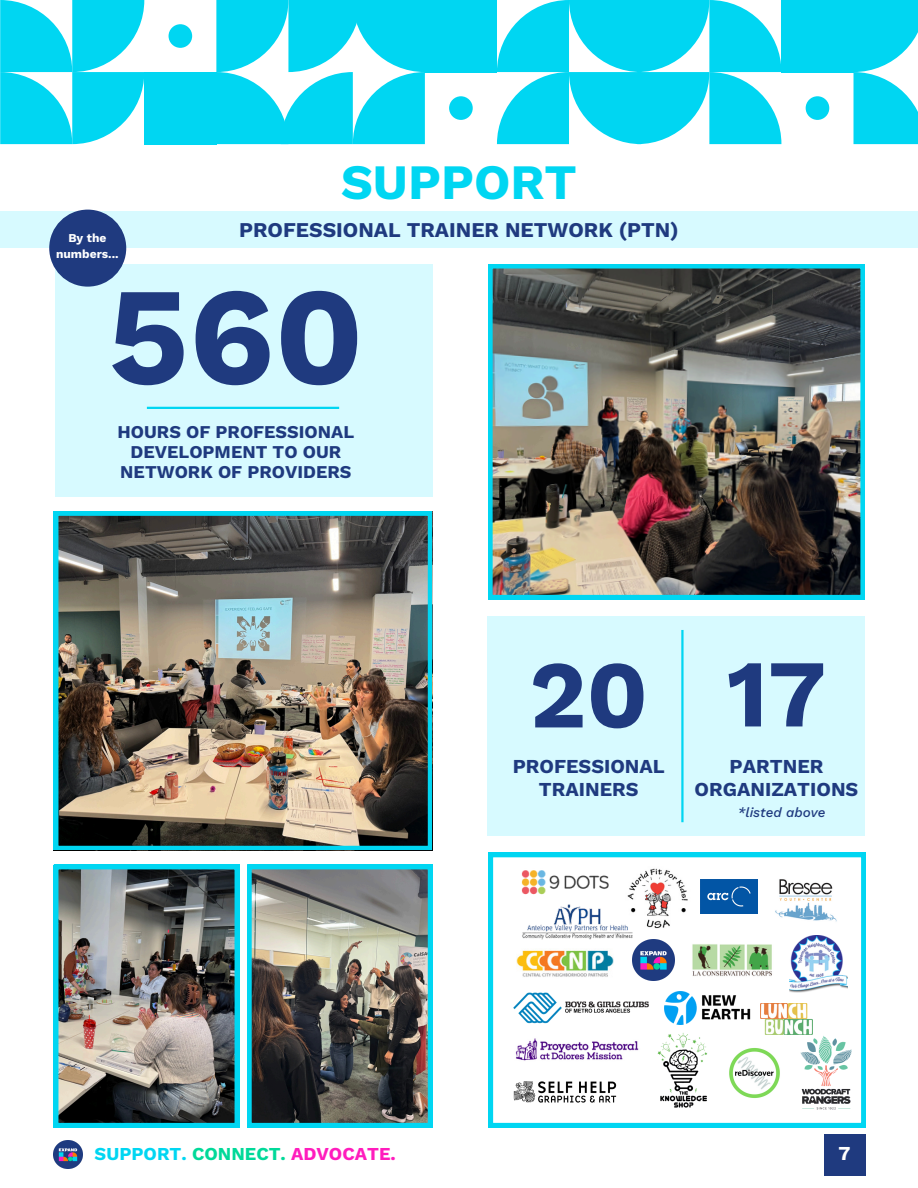
<style>
.page{position:relative;width:918px;height:1188px;background:#fff}
.page>*{position:absolute;margin:0;border:0;box-sizing:border-box;transform-origin:0 0}
.t1{font:700 138.9px "Work Sans";color:#1f3a7f}
.t2{font:700 95.7px "Work Sans";color:#1f3a7f}
.t3{font:700 49.5px "Work Sans";color:#00d6f2}
.t4{font:700 21px "Work Sans";color:#1f3a7f}
.t5{font:700 19.8px/22.5px "Work Sans";color:#1f3a7f;text-align:center}
.t6{font:700 19.8px "Work Sans";color:#fff}
.t7{font:700 18.15px "Work Sans";color:#ff1cbd}
.t8{font:700 18px/20.2px "Work Sans";color:#1f3a7f;text-align:center}
.t9{font:italic 500 13.5px "Work Sans";color:#1f3a7f}
.t10{font:700 12px/16px "Work Sans";color:#fff;text-align:center}
.s1{color:#00d6f2}
.s2{color:#00d999}
</style>
<div class="page">
<svg style="left:854px;top:0;width:64px;height:144px"></svg>
<div style="left:781px;top:0;width:73px;height:72px;background:#00d6f2"></div>
<div style="left:806px;top:96px;width:23px;height:24px;background:#00d6f2;border-radius:50%"></div>
<svg style="left:497px;top:0;width:284px;height:144px"></svg>
<div style="left:425px;top:0;width:72px;height:72px;background:#00d6f2"></div>
<div style="left:449px;top:96px;width:24px;height:24px;background:#00d6f2;border-radius:50%"></div>
<svg style="left:216px;top:0;width:209px;height:144px"></svg>
<svg style="left:0;top:0;width:144px;height:144px"></svg>
<div style="left:144px;top:72px;width:72px;height:72px;background:#00d6f2"></div>
<div style="left:169px;top:24px;width:23px;height:24px;background:#00d6f2;border-radius:50%"></div>
<div style="left:824px;top:1134px;width:41px;height:41px;background:#1f3a7f"></div>
<img style="left:54px;top:511px;width:378px;height:339px">
<img style="left:488px;top:264px;width:377px;height:335px">
<div style="left:55px;top:264px;width:377px;height:233px;background:#d7faff"></div>
<hr style="left:147px;top:407px;width:192px;height:2px;background:#00d6f2">
<svg style="left:489px;top:853px;width:376px;height:274px"></svg>
<img style="left:799px;top:1034px;width:56px;height:80px">
<img style="left:790px;top:935px;width:57px;height:59px">
<img style="left:513px;top:1080px;width:104px;height:24px">
<img style="left:725px;top:1048px;width:59px;height:51px">
<img style="left:665px;top:992px;width:85px;height:32px">
<img style="left:509px;top:1036px;width:136px;height:27px">
<img style="left:760px;top:1004px;width:52px;height:30px">
<img style="left:654px;top:1030px;width:56px;height:79px">
<img style="left:516px;top:948px;width:97px;height:32px">
<img style="left:772px;top:872px;width:68px;height:53px">
<img style="left:690px;top:942px;width:85px;height:35px">
<img style="left:625px;top:866px;width:65px;height:62px">
<img style="left:513px;top:992px;width:137px;height:31px">
<img style="left:521px;top:905px;width:112px;height:34px">
<img style="left:700px;top:880px;width:58px;height:33px">
<img style="left:519px;top:867px;width:91px;height:30px">
<img style="left:633px;top:939px;width:41px;height:42px">
<div style="left:0;top:212px;width:918px;height:36px;background:#d7faff"></div>
<img style="left:54px;top:865px;width:185px;height:262px">
<div style="left:488px;top:616px;width:377px;height:220px;background:#d7faff"></div>
<hr style="left:681px;top:630px;width:3px;height:192px;background:#00d6f2">
<img style="left:247px;top:865px;width:185px;height:262px">
<div style="left:49px;top:210px;width:77px;height:77px;background:#1f3a7f;border-radius:50%"></div>
<img style="left:54px;top:1141px;width:28px;height:28px">
<p class="t10" style="left:56px;top:229px;width:64px">By the numbers...</p>
<p class="t3" style="left:341px;top:153px;width:237px">SUPPORT</p>
<p class="t4" style="left:239px;top:217px;width:441px">PROFESSIONAL TRAINER NETWORK (PTN)</p>
<h2 class="t1" style="left:108px;top:255px;width:257px">560</h2>
<p class="t8" style="left:118px;top:421px;width:238px">HOURS OF PROFESSIONAL<br>DEVELOPMENT TO OUR<br>NETWORK OF PROVIDERS</p>
<p class="t2" style="left:529px;top:638px;width:120px">20</p>
<p class="t5" style="left:513px;top:755px;width:154px">PROFESSIONAL<br>TRAINERS</p>
<p class="t2" style="left:727px;top:637px;width:101px">17</p>
<p class="t5" style="left:695px;top:755px;width:165px">PARTNER<br>ORGANIZATIONS</p>
<p class="t9" style="left:738px;top:804px;width:89px">*listed above</p>
<p class="t7" style="left:95px;top:1143px;width:303px"><span class="s1">SUPPORT.</span> <span class="s2">CONNECT.</span> ADVOCATE.</p>
<p class="t6" style="left:839px;top:1142px;width:14px">7</p>
</div>
